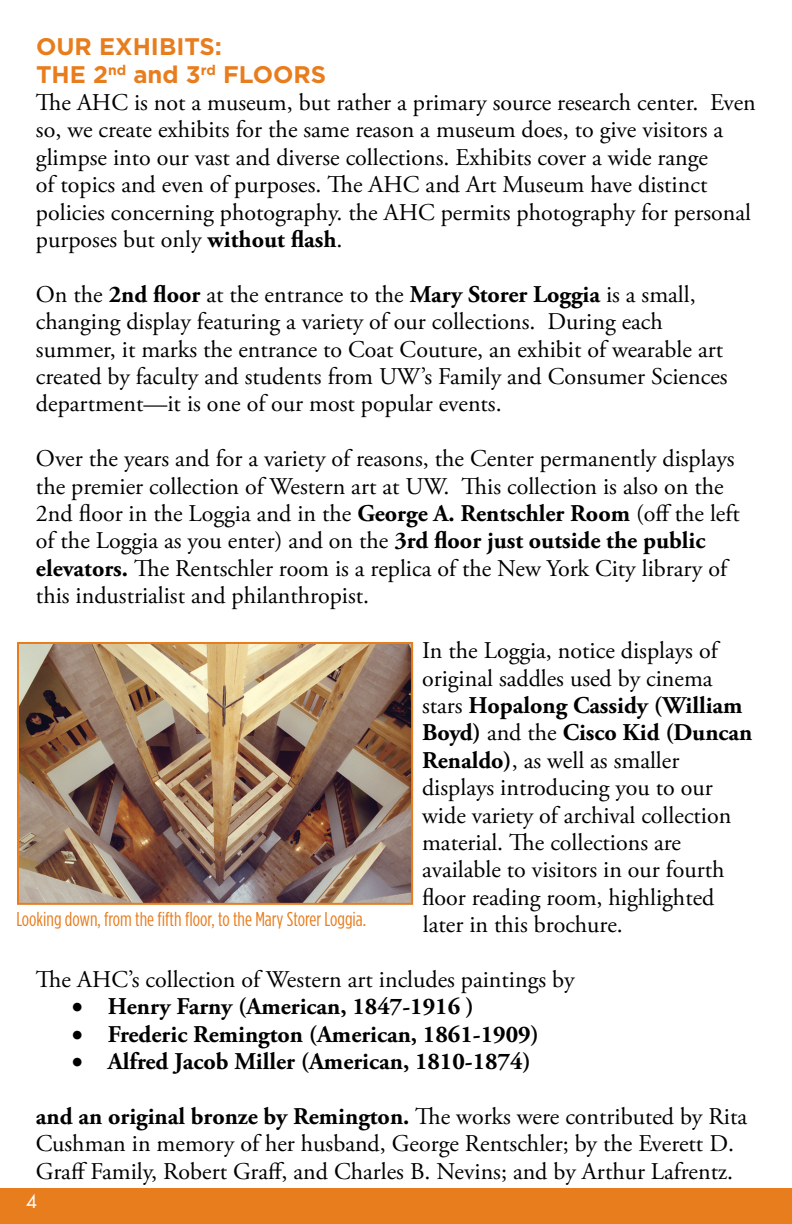
<style>
.page{position:relative;width:792px;height:1224px;background:#fff}
.page>*{position:absolute;margin:0;border:0;box-sizing:border-box;transform-origin:0 0}
.t1{font:24px/27.4px "Adobe Garamond Pro";color:#000}
.t2{font:700 24px "Adobe Garamond Pro";color:#000}
.t3{font:700 24px/27.4px "Gotham";color:#e87d1e}
.t4{font:20px "Gotham Condensed";color:#e87d1e}
.t5{font:18px "Futura";color:#fff}
.s1{font-weight:700}
</style>
<div class="page">
<div style="left:0;top:1188px;width:792px;height:36px;background:#e87d1e"></div>
<img style="left:20px;top:645px;width:390px;height:257px">
<div style="left:17px;top:642px;width:396px;height:263px;border:2px solid #e87d1e"></div>
<p class="t3" style="left:36px;top:33px;width:292px">OUR EXHIBITS:<br>THE 2<sup>nd</sup> and 3<sup>rd</sup> FLOORS</p>
<p class="t1" style="left:36px;top:90px;width:721px">The AHC is not a museum, but rather a primary source research center. Even so, we create exhibits for the same reason a museum does, to give visitors a glimpse into our vast and diverse collections. Exhibits cover a wide range<br>of topics and even of purposes. The AHC and Art Museum have distinct policies concerning photography. the AHC permits photography for personal purposes but only <span class="s1">without flash</span>.</p>
<p class="t1" style="left:36px;top:281px;width:693px">On the <span class="s1">2nd floor</span> at the entrance to the <span class="s1">Mary Storer Loggia</span> is a small, changing display featuring a variety of our collections. During each summer, it marks the entrance to Coat Couture, an exhibit of wearable art created by faculty and students from UW’s Family and Consumer Sciences department—it is one of our most popular events.</p>
<p class="t1" style="left:36px;top:446px;width:705px">Over the years and for a variety of reasons, the Center permanently displays the premier collection of Western art at UW. This collection is also on the 2nd floor in the Loggia and in the <span class="s1">George A. Rentschler Room</span> (off the left of the Loggia as you enter) and on the <span class="s1">3rd floor just outside the public elevators.</span> The Rentschler room is a replica of the New York City library of this industrialist and philanthropist.</p>
<p class="t1" style="left:422px;top:638px;width:332px">In the Loggia, notice displays of original saddles used by cinema stars <span class="s1">Hopalong Cassidy (William<br>Boyd)</span> and the <span class="s1">Cisco Kid (Duncan<br>Renaldo)</span>, as well as smaller displays introducing you to our wide variety of archival collection material. The collections are available to visitors in our fourth floor reading room, highlighted later in this brochure.</p>
<p class="t1" style="left:36px;top:967px;width:540px">The AHC’s collection of Western art includes paintings by</p>
<p class="t2" style="left:72px;top:993px;width:404px">• Henry Farny (American, 1847-1916 )</p>
<p class="t2" style="left:72px;top:1020px;width:468px">• Frederic Remington (American, 1861-1909)</p>
<p class="t2" style="left:72px;top:1048px;width:460px">• Alfred Jacob Miller (American, 1810-1874)</p>
<p class="t1" style="left:36px;top:1104px;width:713px"><span class="s1">and an original bronze by Remington.</span> The works were contributed by Rita<br>Cushman in memory of her husband, George Rentschler; by the Everett D.<br>Graff Family, Robert Graff, and Charles B. Nevins; and by Arthur Lafrentz.</p>
<p class="t5" style="left:26px;top:1189px;width:13px">4</p>
<p class="t4" style="left:16px;top:908px;width:351px">Looking down, from the fifth floor, to the Mary Storer Loggia.</p>
</div>
